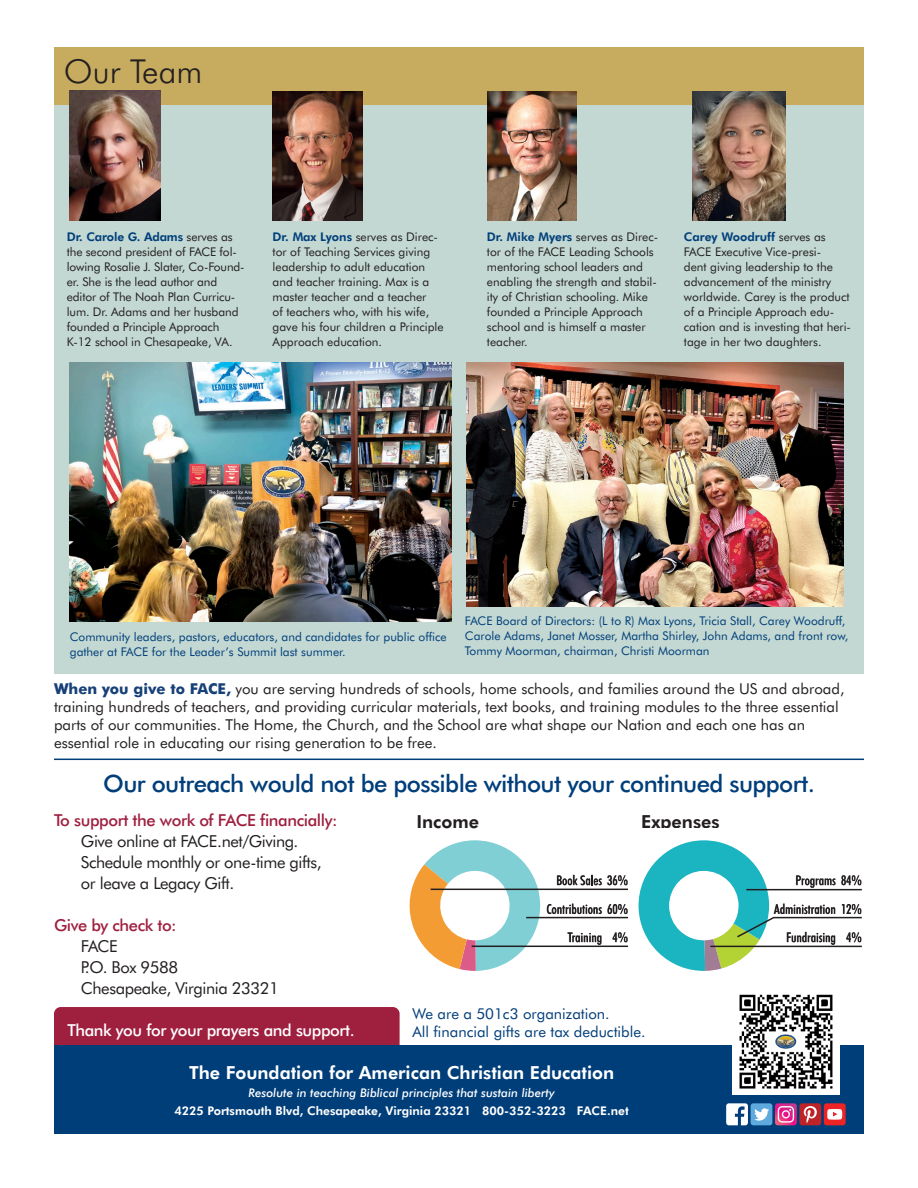
<style>
.page{position:relative;width:918px;height:1188px;background:#fff}
.page>*{position:absolute;margin:0;border:0;box-sizing:border-box;transform-origin:0 0}
.t1{font:300 33px "Futura BT";color:#231f20}
.t2{font:500 24px "Futura BT";letter-spacing:-.025em;color:#003e7a}
.t3{font:800 18px "Futura BT";color:#fff}
.t4{font:800 18px "Futura BT";color:#231f20}
.t5{font:16.5px "Futura BT";letter-spacing:-.025em;color:#231f20}
.t6{font:500 16.5px "Futura BT";letter-spacing:-.025em;color:#9f1f3f}
.t7{font:500 16.5px "Futura BT";letter-spacing:-.025em;color:#fff}
.t8{font:15px/18px "Futura BT";color:#231f20}
.t9{font:15px "Futura BT";color:#003e7a}
.t10{font:500 condensed 13.5px/28.5px "Futura BT";color:#231f20;text-align:right}
.t11{font:12px/15px "Futura BT";color:#231f20}
.t12{font:12px/15px "Futura BT";color:#003e7a}
.t13{font:800 12px "Futura BT";color:#fff}
.t14{font:italic 500 12px "Futura BT";color:#fff}
.s1{font-weight:800;color:#003e7a}
.s2{font-weight:700;color:#164077}
</style>
<div class="page">
<div style="left:54px;top:105px;width:810px;height:568px;background:#c3d8d2"></div>
<div style="left:54px;top:48px;width:810px;height:57px;background:#c7ab5f"></div>
<img style="left:69px;top:91px;width:92px;height:129px">
<img style="left:273px;top:91px;width:90px;height:129px">
<img style="left:487px;top:92px;width:90px;height:128px">
<img style="left:692px;top:91px;width:93px;height:129px">
<div style="left:54px;top:1007px;width:346px;height:44px;background:#9f1f3f;border-radius:7px"></div>
<div style="left:54px;top:1045px;width:810px;height:89px;background:#003e7a"></div>
<hr style="left:54px;top:759px;width:810px;height:1px;background:#003e7a">
<img style="left:466px;top:362px;width:378px;height:244px">
<img style="left:70px;top:362px;width:382px;height:260px">
<svg style="left:409px;top:840px;width:453px;height:131px"></svg>
<div style="left:732px;top:994px;width:108px;height:101px;background:#fff"></div>
<img style="left:739px;top:994px;width:94px;height:95px">
<svg style="left:726px;top:1103px;width:22px;height:22px"></svg>
<div style="left:824px;top:1103px;width:22px;height:22px;background:#ee2323;border-radius:3px"></div>
<svg style="left:827px;top:1109px;width:15px;height:11px"></svg>
<div style="left:751px;top:1103px;width:21px;height:22px;background:#5ea9dd;border-radius:3px"></div>
<svg style="left:754px;top:1108px;width:15px;height:13px"></svg>
<svg style="left:775px;top:1103px;width:22px;height:22px"></svg>
<div style="left:799px;top:1103px;width:22px;height:22px;background:#be2427;border-radius:3px"></div>
<svg style="left:804px;top:1106px;width:13px;height:17px"></svg>
<p class="t1" style="left:64px;top:52px;width:140px">Our Team</p>
<p class="t11" style="left:67px;top:229px;width:179px"><span class="s1">Dr. Carole G. Adams</span> serves as the second president of FACE fol&shy;lowing Rosalie J. Slater, Co-Found&shy;er. She is the lead author and editor of The Noah Plan Curricu&shy;lum. Dr. Adams and her husband founded a Principle Approach<br>K-12 school in Chesapeake, VA.</p>
<p class="t11" style="left:273px;top:229px;width:173px"><span class="s1">Dr. Max Lyons</span> serves as Direc&shy;tor of Teaching Services giving leadership to adult education and teacher training. Max is a master teacher and a teacher<br>of teachers who, with his wife, gave his four children a Principle<br>Approach education.</p>
<p class="t11" style="left:487px;top:229px;width:173px"><span class="s1">Dr. Mike Myers</span> serves as Direc&shy;tor of the FACE Leading Schools mentoring school leaders and enabling the strength and stabil&shy;ity of Christian schooling. Mike founded a Principle Approach school and is himself a master teacher.</p>
<p class="t11" style="left:684px;top:229px;width:169px"><span class="s1">Carey Woodruff</span> serves as<br>FACE Executive Vice-presi-<br>dent giving leadership to the advancement of the ministry worldwide. Carey is the product of a Principle Approach edu&shy;cation and is investing that heri&shy;tage in her two daughters.</p>
<p class="t12" style="left:70px;top:630px;width:378px">Community leaders, pastors, educators, and candidates for public office gather at FACE for the Leader’s Summit last summer.</p>
<p class="t12" style="left:465px;top:613px;width:385px">FACE Board of Directors: (L to R) Max Lyons, Tricia Stall, Carey Woodruff,<br>Carole Adams, Janet Mosser, Martha Shirley, John Adams, and front row,<br>Tommy Moorman, chairman, Christi Moorman</p>
<p class="t8" style="left:54px;top:680px;width:792px"><span class="s2">When you give to FACE,</span> you are serving hundreds of schools, home schools, and families around the US and abroad, training hundreds of teachers, and providing curricular materials, text books, and training modules to the three essential parts of our communities. The Home, the Church, and the School are what shape our Nation and each one has an essential role in educating our rising generation to be free.</p>
<p class="t2" style="left:103px;top:769px;width:713px">Our outreach would not be possible without your continued support.</p>
<p class="t6" style="left:54px;top:810px;width:285px">To support the work of FACE financially:</p>
<p class="t5" style="left:81px;top:831px;width:219px">Give online at FACE.net/Giving.</p>
<p class="t5" style="left:81px;top:852px;width:242px">Schedule monthly or one-time gifts,</p>
<p class="t5" style="left:81px;top:873px;width:155px">or leave a Legacy Gift.</p>
<p class="t6" style="left:54px;top:915px;width:124px">Give by check to:</p>
<p class="t5" style="left:81px;top:936px;width:38px">FACE</p>
<p class="t5" style="left:81px;top:957px;width:99px">P.O. Box 9588</p>
<p class="t5" style="left:81px;top:978px;width:199px">Chesapeake, Virginia 23321</p>
<p class="t7" style="left:68px;top:1020px;width:289px">Thank you for your prayers and support.</p>
<p class="t4" style="left:416px;top:810px;width:64px">Income</p>
<p class="t4" style="left:641px;top:810px;width:80px">Expenses</p>
<p class="t10" style="left:546px;top:866px;width:83px">Book Sales 36%<br>Contributions 60%<br>Training 4%</p>
<p class="t10" style="left:774px;top:866px;width:89px">Programs 84%<br>Administration 12%<br>Fundraising 4%</p>
<p class="t9" style="left:413px;top:1004px;width:199px">We are a 501c3 organization.</p>
<p class="t9" style="left:413px;top:1022px;width:235px">All financial gifts are tax deductible.</p>
<p class="t3" style="left:189px;top:1062px;width:427px">The Foundation for American Christian Education</p>
<p class="t14" style="left:249px;top:1085px;width:307px">Resolute in teaching Biblical principles that sustain liberty</p>
<p class="t13" style="left:174px;top:1103px;width:456px">4225 Portsmouth Blvd, Chesapeake, Virginia 23321 800-352-3223 FACE.net</p>
</div>
